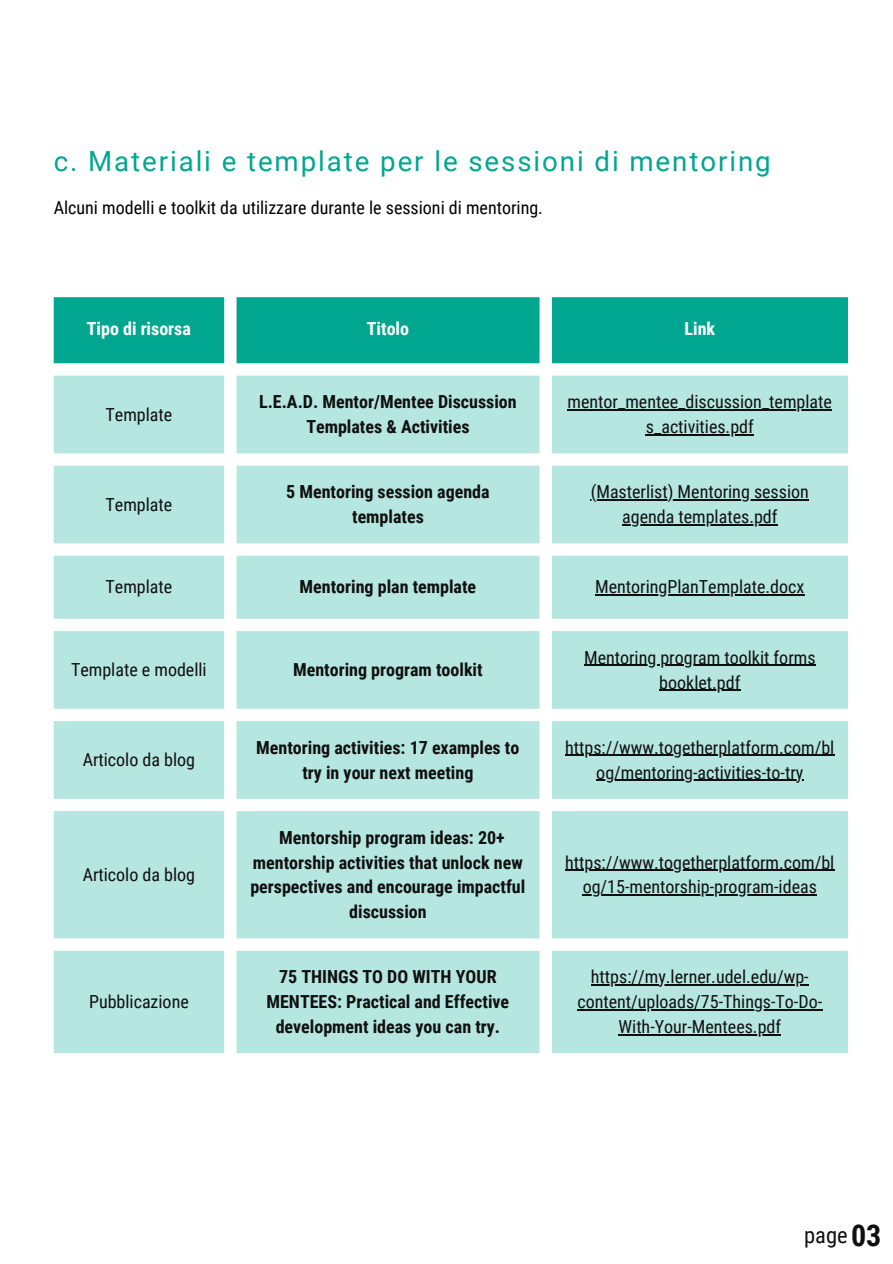
<style>
.page{position:relative;width:893px;height:1264px;background:#fff}
.page>*{position:absolute;margin:0;border:0;box-sizing:border-box;transform-origin:0 0}
.t1{font:27.6px "Roboto";letter-spacing:.07em;color:#00a68f}
.t2{font:22.5px "Roboto Condensed";color:#101010}
.t3{font:18px/24.8px "Roboto Condensed";color:#101010;text-align:center}
.t4{font:700 18px/24.8px "Roboto Condensed";color:#101010;text-align:center}
.t5{font:18px "Roboto Condensed";color:#000}
.t6{font:700 18px "Roboto Condensed";color:#fff}
.s1{font-weight:700;font-size:30px}
</style>
<div class="page">
<div style="left:54px;top:297px;width:793px;height:66px;background:#00a68f"></div>
<svg style="left:54px;top:375px;width:793px;height:678px;background:#bee8e2"></svg>
<hr style="left:567px;top:409px;width:265px;height:1px;background:#101010">
<hr style="left:646px;top:434px;width:108px;height:1px;background:#101010">
<hr style="left:590px;top:499px;width:219px;height:1px;background:#101010">
<hr style="left:622px;top:524px;width:155px;height:1px;background:#101010">
<hr style="left:595px;top:594px;width:209px;height:1px;background:#101010">
<hr style="left:584px;top:665px;width:231px;height:1px;background:#101010">
<hr style="left:659px;top:689px;width:81px;height:1px;background:#101010">
<hr style="left:565px;top:755px;width:269px;height:1px;background:#101010">
<hr style="left:596px;top:779px;width:207px;height:1px;background:#101010">
<hr style="left:565px;top:869px;width:269px;height:1px;background:#101010">
<hr style="left:582px;top:894px;width:235px;height:1px;background:#101010">
<hr style="left:591px;top:984px;width:217px;height:1px;background:#101010">
<hr style="left:577px;top:1009px;width:245px;height:1px;background:#101010">
<hr style="left:618px;top:1034px;width:163px;height:1px;background:#101010">
<h1 class="t1" style="left:54px;top:145px;width:718px">c. Materiali e template per le sessioni di mentoring</h1>
<p class="t5" style="left:54px;top:197px;width:490px">Alcuni modelli e toolkit da utilizzare durante le sessioni di mentoring.</p>
<h1 class="t6" style="left:87px;top:319px;width:106px">Tipo di risorsa</h1>
<p class="t6" style="left:367px;top:319px;width:44px">Titolo</p>
<p class="t6" style="left:684px;top:319px;width:32px">Link</p>
<p class="t3" style="left:106px;top:402px;width:68px">Template</p>
<p class="t3" style="left:106px;top:492px;width:68px">Template</p>
<p class="t4" style="left:259px;top:390px;width:259px">L.E.A.D. Mentor/Mentee Discussion<br>Templates &amp; Activities</p>
<p class="t3" style="left:567px;top:390px;width:266px">mentor_mentee_discussion_template</p>
<p class="t3" style="left:646px;top:414px;width:109px">s_activities.pdf</p>
<p class="t4" style="left:286px;top:480px;width:205px">5 Mentoring session agenda templates</p>
<p class="t3" style="left:590px;top:480px;width:219px">(Masterlist) Mentoring session</p>
<p class="t3" style="left:622px;top:504px;width:157px">agenda templates.pdf</p>
<p class="t3" style="left:106px;top:574px;width:68px">Template</p>
<p class="t4" style="left:299px;top:574px;width:178px">Mentoring plan template</p>
<p class="t3" style="left:595px;top:574px;width:211px">MentoringPlanTemplate.docx</p>
<p class="t3" style="left:71px;top:657px;width:137px">Template e modelli</p>
<p class="t4" style="left:293px;top:657px;width:191px">Mentoring program toolkit</p>
<p class="t3" style="left:584px;top:645px;width:233px">Mentoring program toolkit forms</p>
<p class="t3" style="left:659px;top:670px;width:83px">booklet.pdf</p>
<p class="t3" style="left:83px;top:747px;width:114px">Articolo da blog</p>
<p class="t3" style="left:83px;top:862px;width:114px">Articolo da blog</p>
<p class="t3" style="left:89px;top:989px;width:101px">Pubblicazione</p>
<p class="t4" style="left:256px;top:735px;width:265px">Mentoring activities: 17 examples to try in your next meeting</p>
<p class="t3" style="left:565px;top:735px;width:271px">https://www.togetherplatform.com/bl</p>
<p class="t3" style="left:596px;top:760px;width:208px">og/mentoring-activities-to-try</p>
<p class="t4" style="left:250px;top:825px;width:276px">Mentorship program ideas: 20+ mentorship activities that unlock new perspectives and encourage impactful discussion</p>
<p class="t3" style="left:565px;top:850px;width:271px">https://www.togetherplatform.com/bl</p>
<p class="t3" style="left:582px;top:874px;width:236px">og/15-mentorship-program-ideas</p>
<h2 class="t4" style="left:266px;top:964px;width:244px">75 THINGS TO DO WITH YOUR<br>MENTEES: Practical and Effective development ideas you can try.</h2>
<p class="t3" style="left:577px;top:964px;width:246px">https://my.lerner.udel.edu/wp&shy;content/uploads/75-Things-To-Do-<br>With-Your-Mentees.pdf</p>
<p class="t2" style="left:804px;top:1222px;width:79px">page <span class="s1">03</span></p>
</div>
